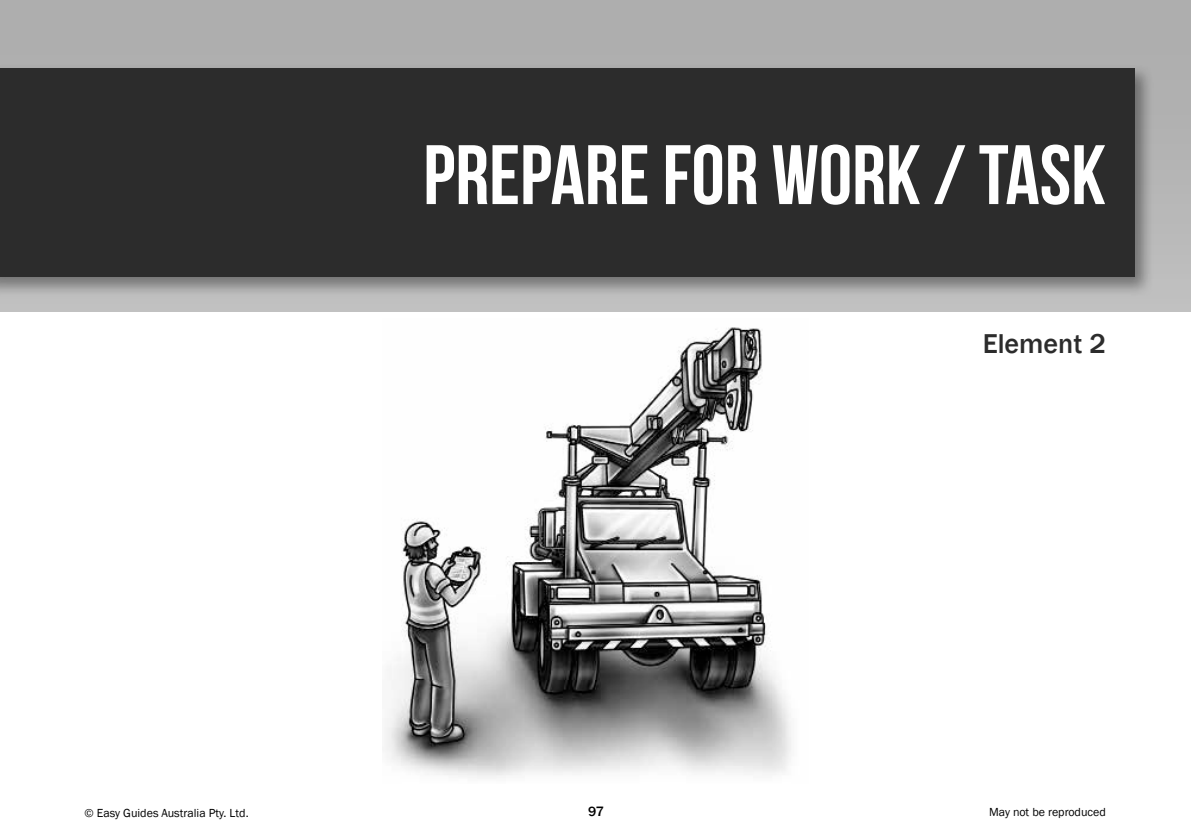
<style>
.page{position:relative;width:1191px;height:840px;background:#fff}
.page>*{position:absolute;margin:0;border:0;box-sizing:border-box;transform-origin:0 0}
.t1{font:700 84px "Bebas Neue";color:#fff}
.t2{font:500 28px "Franklin Gothic";color:#2c2c2c}
.t3{font:500 14px "Franklin Gothic";color:#000}
.t4{font:12px "Franklin Gothic";color:#000}
</style>
<div class="page">
<div style="left:0;top:0;width:1191px;height:311px;background:linear-gradient(to bottom,#ababab,#bfbfbf)"></div>
<div style="left:0;top:64px;width:1154px;height:233px;background:#000;opacity:.39"></div>
<div style="left:0;top:68px;width:1134px;height:209px;background:#2c2c2c"></div>
<img style="left:385px;top:327px;width:406px;height:451px">
<h1 class="t1" style="left:423px;top:129px;width:684px">PREPARE FOR WORK / TASK</h1>
<h2 class="t2" style="left:982px;top:326px;width:125px">Element 2</h2>
<p class="t4" style="left:84px;top:805px;width:166px">© Easy Guides Australia Pty. Ltd.</p>
<p class="t3" style="left:588px;top:802px;width:17px">97</p>
<p class="t4" style="left:989px;top:804px;width:118px">May not be reproduced</p>
</div>
